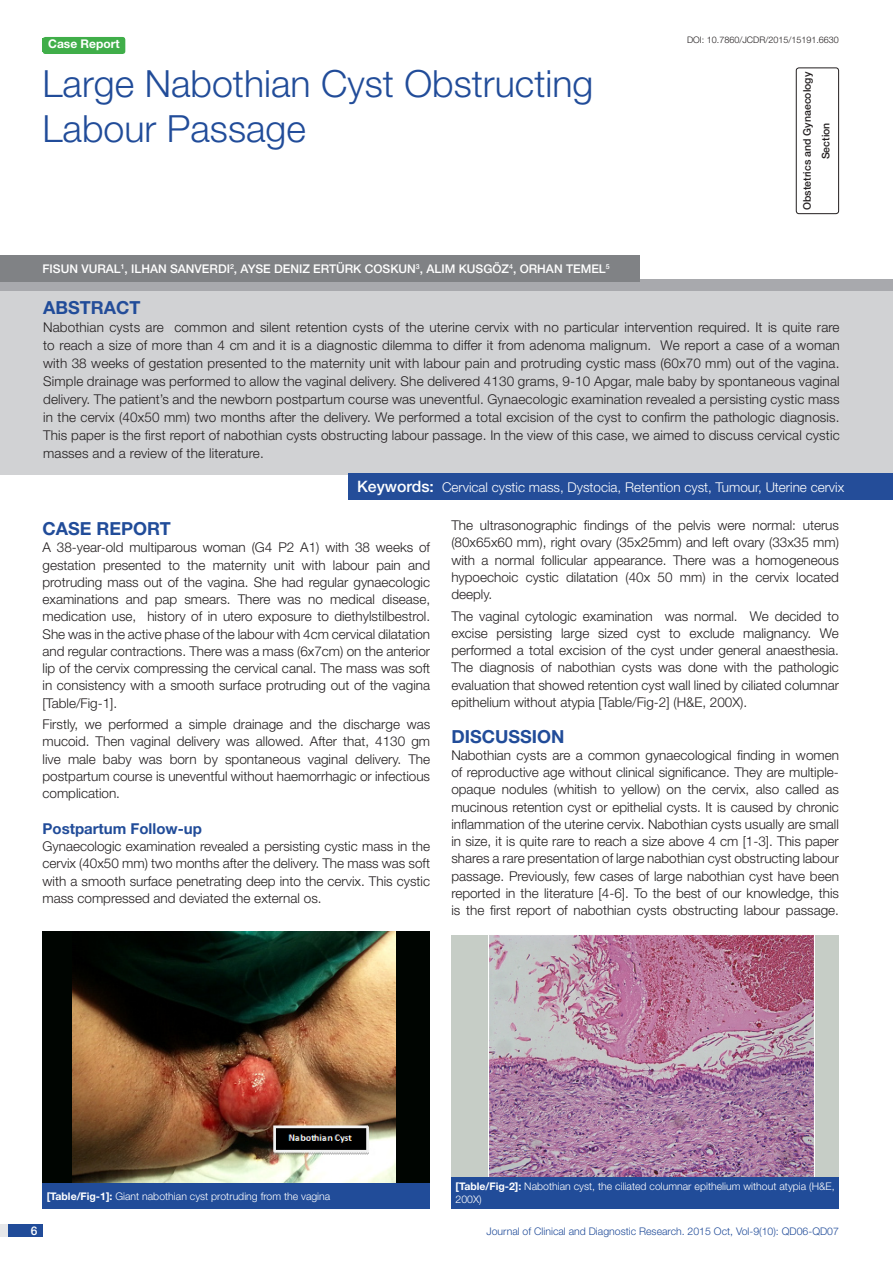
<style>
.page{position:relative;width:893px;height:1263px;background:#fff}
.page>*{position:absolute;margin:0;border:0;box-sizing:border-box;transform-origin:0 0}
.t1{font:300 37.5px/45px "Helvetica Neue";color:#214c99}
.Heading{font:700 18px "Helvetica Neue";color:#214c99}
.Abstract_head{font:700 18px "Helvetica Neue";color:#214c99}
.Level_2{font:700 15px "Helvetica Neue";color:#214c99}
.Body_text{font:300 13.5px/17.2px "Helvetica Neue";color:#231f20;text-align:justify}
.Abstract_Text{font:300 13.5px/18px "Helvetica Neue";letter-spacing:.01em;color:#231f20;text-align:justify}
.t2{font:300 13.5px "Helvetica Neue";color:#fff}
.Author{font:500 12px "Helvetica Neue";color:#fff}
.t3{font:700 12px "Helvetica Neue";color:#fff}
.Table_text{font:300 10.5px/12.6px "Helvetica Neue";color:#fff}
.t4{font:300 10.5px "Helvetica Neue";color:#214c99}
.t5{font:500 10.5px/18.8px "Helvetica Neue";color:#231f20;text-align:center}
.DOI{font:300 9px "Helvetica Neue";color:#231f20}
.s1{color:#244d99}
.s2{font-weight:500;font-size:15.75px}
.s3{font-weight:700}
</style>
<div class="page">
<div style="left:0;top:1224px;width:43px;height:13px;background:#e6e7e9"></div>
<div style="left:8px;top:1224px;width:35px;height:13px;background:#214c99"></div>
<div style="left:43px;top:37px;width:82px;height:17px;background:#40ae49;border-radius:3px"></div>
<div style="left:0;top:280px;width:893px;height:12px;background:#a8a9ad"></div>
<div style="left:0;top:291px;width:893px;height:184px;background:#d1d2d4"></div>
<div style="left:349px;top:474px;width:544px;height:26px;background:#244d99"></div>
<div style="left:0;top:255px;width:640px;height:27px;background:#808285"></div>
<div style="left:796px;top:67px;width:43px;height:147px;border:1px solid #231f20;border-radius:3px"></div>
<div style="left:43px;top:932px;width:387px;height:255px;background:#000501"></div>
<img style="left:72px;top:932px;width:324px;height:251px">
<div style="left:451px;top:935px;width:388px;height:244px;background:#c6cdc6"></div>
<img style="left:489px;top:935px;width:325px;height:242px">
<div style="left:43px;top:1183px;width:387px;height:26px;background:#214c99"></div>
<div style="left:451px;top:1177px;width:388px;height:31px;background:#214c99"></div>
<p class="t3" style="left:48px;top:37px;width:73px">Case Report</p>
<p class="t1" style="left:43px;top:60px;width:552px">Large Nabothian Cyst Obstructing<br>Labour Passage</p>
<p class="DOI" style="left:687px;top:35px;width:153px">DOI: 10.7860/JCDR/2015/15191.6630</p>
<p class="t5" style="left:798px;top:210px;width:139px;rotate:-90deg">OBSTETRICS AND GYNAECOLOGY<br>SECTION</p>
<p class="Author" style="left:43px;top:262px;width:341px">FISUN VURAL<sup>1</sup>, ILHAN SANVERDI<sup>2</sup>, AYSE DENIZ ERTÜRK COSK</p>
<p class="Author" style="left:399px;top:262px;width:213px">UN<sup>3</sup>, ALIM KUSGÖZ<sup>4</sup>, ORHAN TEMEL<sup>5</sup></p>
<p class="Abstract_head" style="left:43px;top:296px;width:98px">ABST<span class="s1">RAC</span>T</p>
<p class="Abstract_Text" style="left:43px;top:318px;width:798px">Nabothian cysts are common and silent retention cysts of the uterine cervix with no particular intervention required. It is quite rare to reach a size of more than 4 cm and it is a diagnostic dilemma to differ it from adenoma malignum. We report a case of a woman with 38 weeks of gestation presented to the maternity unit with labour pain and protruding cystic mass (60x70 mm) out of the vagina.<br>Simple drainage was performed to allow the vaginal delivery. She delivered 4130 grams, 9-10 Apgar, male baby by spontaneous vaginal delivery. The patient’s and the newborn postpartum course was uneventful. Gynaecologic examination revealed a persisting cystic mass in the cervix (40x50 mm) two months after the delivery. We performed a total excision of the cyst to confirm the pathologic diagnosis.<br>This paper is the first report of nabothian cysts obstructing labour passage. In the view of this case, we aimed to discuss cervical cystic masses and a review of the literature.</p>
<p class="t2" style="left:357px;top:479px;width:488px"><span class="s2">KEYWORDS:</span> Cervical cystic mass, Dystocia, Retention cyst, Tumour, Uterine cervix</p>
<p class="Heading" style="left:43px;top:517px;width:130px">Case report</p>
<p class="Body_text" style="left:43px;top:538px;width:389px">A 38-year-old multiparous woman (G4 P2 A1) with 38 weeks of gestation presented to the maternity unit with labour pain and protruding mass out of the vagina. She had regular gynaecologic examinations and pap smears. There was no medical disease, medication use, history of in utero exposure to diethylstilbestrol.<br>She was in the active phase of the labour with 4cm cervical dilatation and regular contractions. There was a mass (6x7cm) on the anterior lip of the cervix compressing the cervical canal. The mass was soft in consistency with a smooth surface protruding out of the vagina [Table/Fig-1].</p>
<p class="Body_text" style="left:43px;top:715px;width:389px">Firstly, we performed a simple drainage and the discharge was mucoid. Then vaginal delivery was allowed. After that, 4130 gm live male baby was born by spontaneous vaginal delivery. The postpartum course is uneventful without haemorrhagic or infectious complication.</p>
<p class="Level_2" style="left:43px;top:819px;width:161px">Postpartum Follow-up</p>
<p class="Body_text" style="left:43px;top:837px;width:389px">Gynaecologic examination revealed a persisting cystic mass in the cervix (40x50 mm) two months after the delivery. The mass was soft with a smooth surface penetrating deep into the cervix. This cystic mass compressed and deviated the external os.</p>
<p class="Body_text" style="left:451px;top:516px;width:389px">The ultrasonographic findings of the pelvis were normal: uterus (80x65x60 mm), right ovary (35x25mm) and left ovary (33x35 mm) with a normal follicular appearance. There was a homogeneous hypoechoic cystic dilatation (40x 50 mm) in the cervix located deeply.</p>
<p class="Body_text" style="left:451px;top:607px;width:389px">The vaginal cytologic examination was normal. We decided to excise persisting large sized cyst to exclude malignancy. We performed a total excision of the cyst under general anaesthesia.<br>The diagnosis of nabothian cysts was done with the pathologic evaluation that showed retention cyst wall lined by ciliated columnar epithelium without atypia [Table/Fig-2] (H&amp;E, 200X).</p>
<p class="Heading" style="left:451px;top:725px;width:115px">Discussion</p>
<p class="Body_text" style="left:451px;top:746px;width:389px">Nabothian cysts are a common gynaecological finding in women of reproductive age without clinical significance. They are multiple&shy;opaque nodules (whitish to yellow) on the cervix, also called as mucinous retention cyst or epithelial cysts. It is caused by chronic inflammation of the uterine cervix. Nabothian cysts usually are small in size, it is quite rare to reach a size above 4 cm [1-3]. This paper shares a rare presentation of large nabothian cyst obstructing labour passage. Previously, few cases of large nabothian cyst have been reported in the literature [4-6]. To the best of our knowledge, this is the first report of nabothian cysts obstructing labour passage.</p>
<p class="Table_text" style="left:47px;top:1190px;width:285px"><span class="s3">[Table/Fig-1]:</span> Giant nabothian cyst protruding from the vagina</p>
<p class="Table_text" style="left:456px;top:1180px;width:381px"><span class="s3">[Table/Fig-2]:</span> Nabothian cyst, the ciliated columnar epithelium without atypia (H&amp;E,<br>200X)</p>
<p class="Author" style="left:31px;top:1223px;width:8px">6</p>
<p class="t4" style="left:486px;top:1225px;width:354px">Journal of Clinical and Diagnostic Research. 2015 Oct, Vol-9(10): QD06-QD07</p>
</div>
